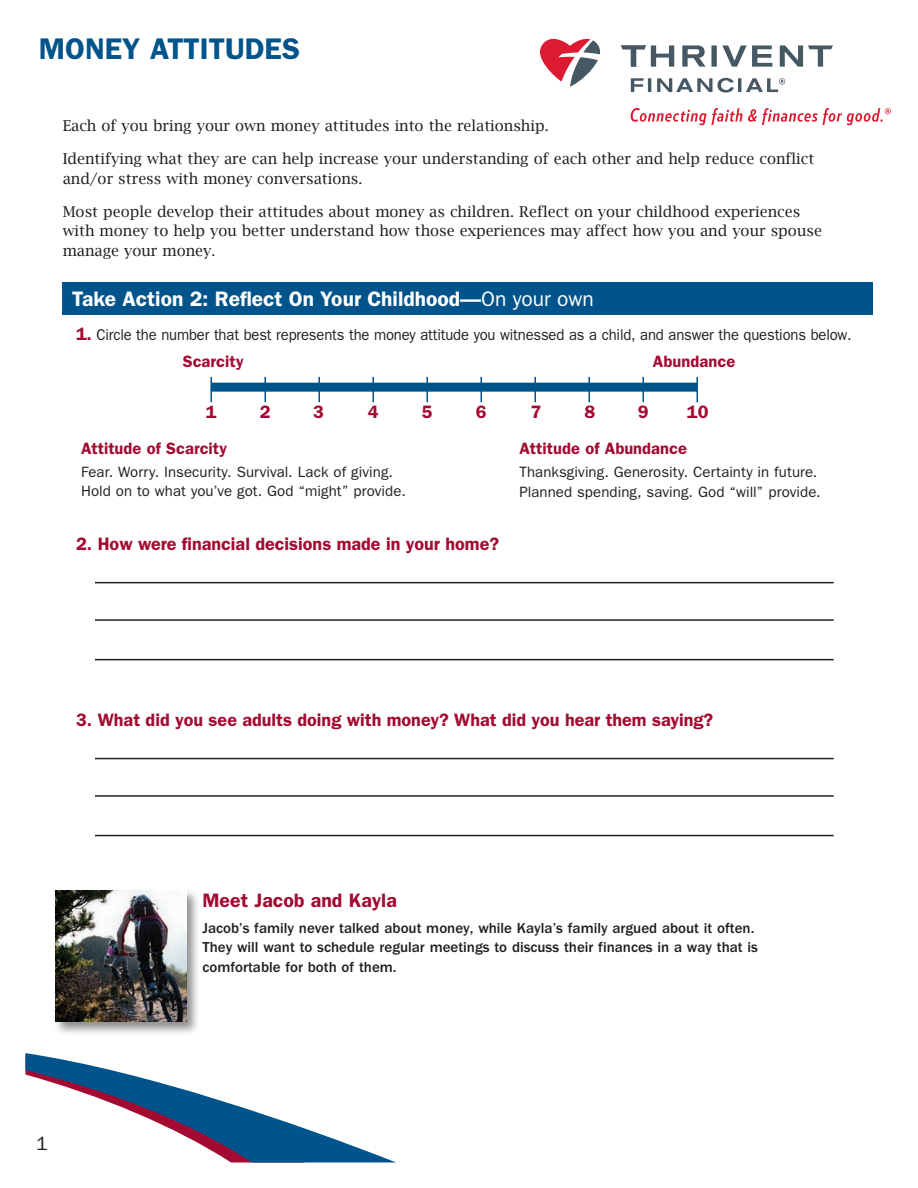
<style>
.page{position:relative;width:918px;height:1188px;background:#fff}
.page>*{position:absolute;margin:0;border:0;box-sizing:border-box;transform-origin:0 0}
.Page_Heading{font:600 30px "ITC Franklin Gothic Std";color:#00548b}
.t1{font:600 21px "ITC Franklin Gothic Std";color:#fff}
.Sidebar_Text{font:600 19.5px "ITC Franklin Gothic Std";color:#a30a32}
.Body_Text{font:19.5px "ITC Franklin Gothic Std";color:#231f20}
.Body_Sub_Bullets{font:600 18px "ITC Franklin Gothic Std";color:#a30a32}
.Body_Text-2{font:600 16.5px "ITC Franklin Gothic Std";color:#a30a32}
.t2{font:15.75px "ITC Franklin Gothic Std";letter-spacing:-.01em;color:#231f20;scale:.94 1}
.Body_Text-3{font:15px/19.5px "Lucida Bright";color:#231f20}
.Sidebar_Bullet{font:500 15px/19.5px "ITC Franklin Gothic Std";color:#231f20}
.Body_Text-4{font:15px/19.5px "ITC Franklin Gothic Std";letter-spacing:.005em;color:#231f20}
.s1{font-weight:400}
.s2{font-weight:600;font-size:18px;color:#a30a32}
</style>
<div class="page">
<svg style="left:25px;top:1053px;width:370px;height:109px"></svg>
<div style="left:63px;top:282px;width:810px;height:33px;background:#00548b"></div>
<svg style="left:95px;top:581px;width:739px;height:256px"></svg>
<hr style="left:63px;top:699px;width:810px;height:2px;background:#fff">
<hr style="left:63px;top:739px;width:810px;height:2px;background:#fff">
<hr style="left:95px;top:795px;width:739px;height:2px;background:#231f20">
<hr style="left:95px;top:619px;width:739px;height:2px;background:#231f20">
<hr style="left:95px;top:835px;width:739px;height:1px;background:#231f20">
<hr style="left:95px;top:659px;width:739px;height:1px;background:#231f20">
<hr style="left:95px;top:758px;width:739px;height:1px;background:#231f20">
<hr style="left:95px;top:582px;width:739px;height:1px;background:#231f20">
<div style="left:211px;top:383px;width:486px;height:9px;background:#00548b"></div>
<svg style="left:211px;top:377px;width:1px;height:25px"></svg>
<svg style="left:265px;top:377px;width:1px;height:25px"></svg>
<svg style="left:319px;top:377px;width:1px;height:25px"></svg>
<svg style="left:373px;top:377px;width:1px;height:25px"></svg>
<svg style="left:427px;top:377px;width:1px;height:25px"></svg>
<svg style="left:481px;top:377px;width:1px;height:25px"></svg>
<svg style="left:535px;top:377px;width:1px;height:25px"></svg>
<svg style="left:589px;top:377px;width:1px;height:25px"></svg>
<svg style="left:643px;top:377px;width:1px;height:25px"></svg>
<svg style="left:697px;top:377px;width:1px;height:25px"></svg>
<div style="left:53px;top:888px;width:148px;height:148px;background:#231f20;opacity:.5"></div>
<img style="left:55px;top:890px;width:131px;height:132px">
<div style="left:711px;top:45px;width:6px;height:22px;background:#475865"></div>
<svg style="left:722px;top:45px;width:50px;height:22px"></svg>
<svg style="left:780px;top:45px;width:53px;height:22px"></svg>
<svg style="left:621px;top:45px;width:53px;height:22px"></svg>
<svg style="left:682px;top:45px;width:24px;height:22px"></svg>
<svg style="left:631px;top:78px;width:13px;height:14px"></svg>
<hr style="left:648px;top:78px;width:3px;height:14px;background:#475865">
<hr style="left:738px;top:78px;width:3px;height:14px;background:#475865">
<svg style="left:657px;top:78px;width:77px;height:15px"></svg>
<svg style="left:746px;top:78px;width:39px;height:14px"></svg>
<svg style="left:540px;top:39px;width:60px;height:48px"></svg>
<svg style="left:631px;top:108px;width:260px;height:17px"></svg>
<p class="Page_Heading" style="left:39px;top:31px;width:263px">MONEY ATTITUDES</p>
<p class="Body_Text-3" style="left:63px;top:116px;width:487px">Each of you bring your own money attitudes into the relationship.</p>
<p class="Body_Text-3" style="left:63px;top:149px;width:753px">Identifying what they are can help increase your understanding of each other and help reduce conflict and/or stress with money conversations.</p>
<p class="Body_Text-3" style="left:63px;top:202px;width:761px">Most people develop their attitudes about money as children. Reflect on your childhood experiences with money to help you better understand how those experiences may affect how you and your spouse manage your money.</p>
<p class="t1" style="left:72px;top:286px;width:523px">Take Action 2: Reflect On Your Childhood—<span class="s1">On your own</span></p>
<p class="t2" style="left:76px;top:326px;width:827px"><span class="s2">1.</span> Circle the number that best represents the money attitude you witnessed as a child, and answer the questions below.</p>
<p class="Body_Text-2" style="left:183px;top:351px;width:62px">Scarcity</p>
<p class="Body_Text-2" style="left:653px;top:351px;width:84px">Abundance</p>
<p class="Body_Sub_Bullets" style="left:206px;top:402px;width:12px">1</p>
<p class="Body_Sub_Bullets" style="left:260px;top:402px;width:12px">2</p>
<p class="Body_Sub_Bullets" style="left:313px;top:402px;width:12px">3</p>
<p class="Body_Sub_Bullets" style="left:368px;top:402px;width:12px">4</p>
<p class="Body_Sub_Bullets" style="left:422px;top:402px;width:12px">5</p>
<p class="Body_Sub_Bullets" style="left:476px;top:402px;width:12px">6</p>
<p class="Body_Sub_Bullets" style="left:530px;top:402px;width:12px">7</p>
<p class="Body_Sub_Bullets" style="left:584px;top:402px;width:12px">8</p>
<p class="Body_Sub_Bullets" style="left:638px;top:402px;width:12px">9</p>
<p class="Body_Sub_Bullets" style="left:687px;top:402px;width:23px">10</p>
<p class="Body_Text-2" style="left:81px;top:439px;width:148px">Attitude of Scarcity</p>
<p class="Body_Text-4" style="left:81px;top:462px;width:326px">Fear. Worry. Insecurity. Survival. Lack of giving.<br>Hold on to what you’ve got. God “might” provide.</p>
<p class="Body_Sub_Bullets" style="left:76px;top:533px;width:424px">2. How were financial decisions made in your home?</p>
<p class="Body_Text-2" style="left:519px;top:439px;width:169px">Attitude of Abundance</p>
<p class="Body_Text-4" style="left:519px;top:462px;width:299px">Thanksgiving. Generosity. Certainty in future.</p>
<p class="Body_Text-4" style="left:519px;top:482px;width:303px">Planned spending, saving. God “will” provide.</p>
<p class="Body_Sub_Bullets" style="left:76px;top:709px;width:639px">3. What did you see adults doing with money? What did you hear them saying?</p>
<p class="Body_Text" style="left:36px;top:1132px;width:13px">1</p>
<p class="Sidebar_Text" style="left:202px;top:888px;width:196px">Meet Jacob and Kayla</p>
<p class="Sidebar_Bullet" style="left:202px;top:918px;width:557px">Jacob’s family never talked about money, while Kayla’s family argued about it often.<br>They will want to schedule regular meetings to discuss their finances in a way that is comfortable for both of them.</p>
</div>
